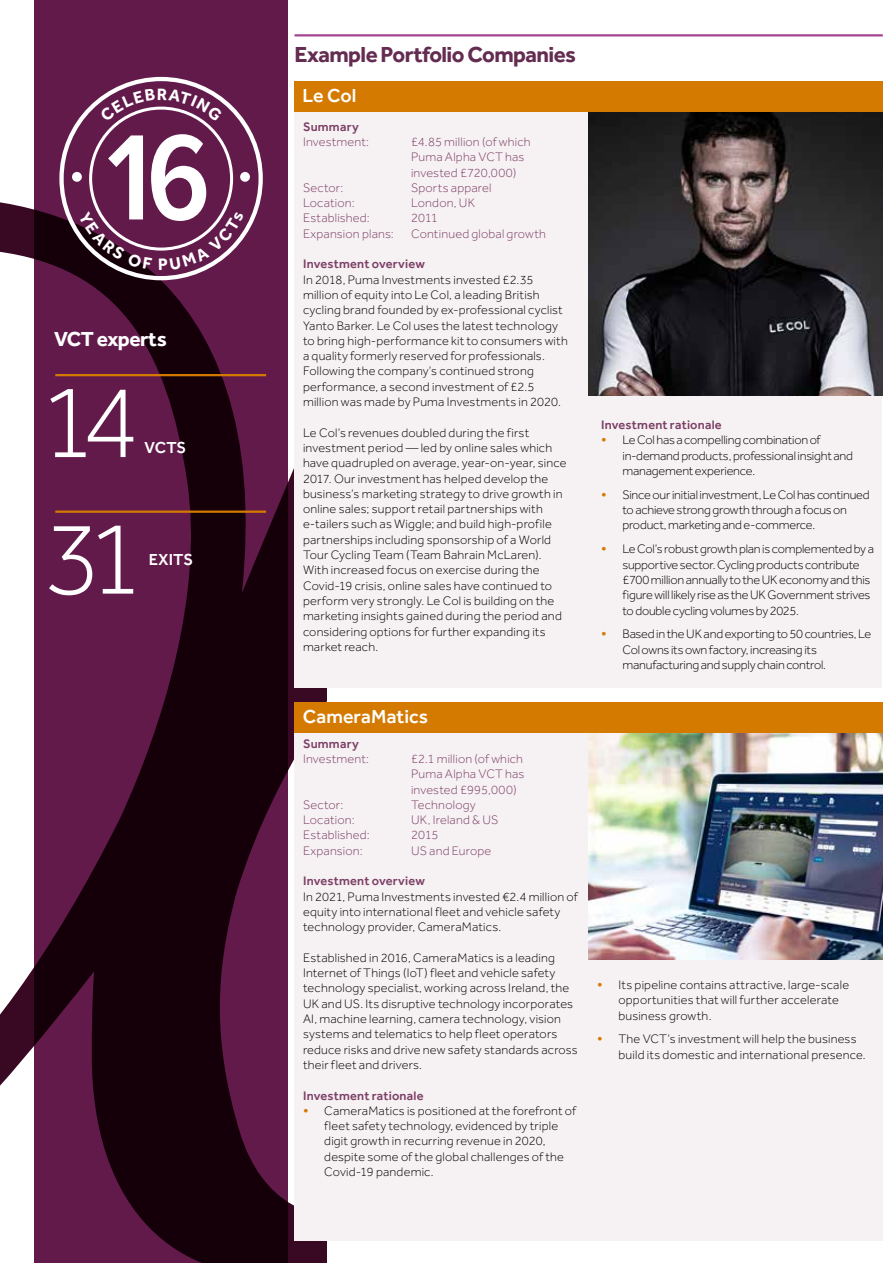
<style>
.page{position:relative;width:893px;height:1263px;background:#fff}
.page>*{position:absolute;margin:0;border:0;box-sizing:border-box;transform-origin:0 0}
.t1{font:600 126px "Proxima Nova Cond";color:#fff}
.t2{font:300 106.5px/136.5px "Effra";color:#fff}
.t3{font:700 22.5px "Effra";letter-spacing:-.025em;color:#632c50}
.t4{font:700 21px "Effra";letter-spacing:-.025em;color:#fff}
.t5{font:500 19.5px "Effra";letter-spacing:.005em;color:#fff}
.t6{font:500 16.5px "Effra";color:#fff}
.t7{font:300 12.75px/15.3px "Effra";letter-spacing:.015em;color:#000}
.t8{font:300 12.75px/15.3px "Effra";letter-spacing:-.015em;color:#000}
.t9{font:300 12.75px/15.3px "Effra";letter-spacing:.015em;color:#7b3e64}
.t10{font:500 12.75px "Effra";letter-spacing:.015em;color:#7b3e64}
.s1{font-weight:700;color:#d57a00}
</style>
<div class="page">
<svg style="left:0;top:197px;width:326px;height:1066px"></svg>
<div style="left:294px;top:108px;width:588px;height:580px;background:#f6f1f3"></div>
<img style="left:588px;top:112px;width:294px;height:283px">
<div style="left:294px;top:730px;width:589px;height:511px;background:#f6f1f3"></div>
<div style="left:294px;top:82px;width:588px;height:30px;background:#d57a00"></div>
<svg style="left:34px;top:0;width:253px;height:1263px;background:#441132"></svg>
<img style="left:589px;top:733px;width:294px;height:226px">
<hr style="left:55px;top:374px;width:211px;height:2px;background:#d57a00">
<hr style="left:55px;top:510px;width:211px;height:3px;background:#d57a00">
<hr style="left:294px;top:34px;width:589px;height:2px;background:#a34593">
<div style="left:59px;top:77px;width:204px;height:203px;border:4px solid #fff;border-radius:50%"></div>
<div style="left:72px;top:172px;width:10px;height:10px;background:#fff;border-radius:50%"></div>
<div style="left:240px;top:172px;width:10px;height:10px;background:#fff;border-radius:50%"></div>
<div style="left:294px;top:703px;width:589px;height:30px;background:#d57a00"></div>
<svg style="left:99px;top:88px;width:124px;height:34px;background:#73345f"></svg>
<svg style="left:78px;top:211px;width:74px;height:59px;background:#562846"></svg>
<svg style="left:159px;top:212px;width:85px;height:58px;background:#71305c"></svg>
<h1 class="t1" style="left:107px;top:85px;width:105px">16</h1>
<h3 class="t4" style="left:54px;top:326px;width:114px">VCT experts</h3>
<h2 class="t2" style="left:38px;top:353px;width:107px">14<br>31</h2>
<p class="t6" style="left:145px;top:438px;width:43px">VCTS</p>
<p class="t6" style="left:149px;top:550px;width:46px">EXITS</p>
<h3 class="t3" style="left:294px;top:41px;width:283px">Example Portfolio Companies</h3>
<h3 class="t5" style="left:303px;top:83px;width:55px">Le Col</h3>
<p class="t10" style="left:303px;top:119px;width:57px">Summary</p>
<p class="t9" style="left:303px;top:134px;width:68px">Investment:</p>
<p class="t9" style="left:411px;top:134px;width:121px">£4.85 million (of which<br>Puma Alpha VCT has invested £720,000)</p>
<p class="t9" style="left:303px;top:180px;width:42px">Sector:</p>
<p class="t9" style="left:411px;top:180px;width:82px">Sports apparel</p>
<p class="t9" style="left:303px;top:195px;width:53px">Location:</p>
<p class="t9" style="left:411px;top:195px;width:66px">London, UK</p>
<p class="t9" style="left:303px;top:210px;width:68px">Established:</p>
<p class="t9" style="left:411px;top:210px;width:28px">2011</p>
<p class="t9" style="left:303px;top:226px;width:92px">Expansion plans:</p>
<p class="t9" style="left:411px;top:226px;width:136px">Continued global growth</p>
<p class="t10" style="left:303px;top:256px;width:123px">Investment overview</p>
<p class="t7" style="left:303px;top:272px;width:266px">In 2018, Puma Investments invested £2.35 million of equity into Le Col, a leading British cycling brand founded by ex-professional cyclist Yanto Barker. Le Col uses the latest technology to bring high-performance kit to consumers with a quality formerly reserved for professionals.<br>Following the company’s continued strong performance, a second investment of £2.5 million was made by Puma Investments in 2020.</p>
<p class="t7" style="left:303px;top:425px;width:265px">Le Col’s revenues doubled during the first investment period — led by online sales which have quadrupled on average, year-on-year, since 2017. Our investment has helped develop the business’s marketing strategy to drive growth in online sales; support retail partnerships with e-tailers such as Wiggle; and build high-profile partnerships including sponsorship of a World Tour Cycling Team (Team Bahrain McLaren).<br>With increased focus on exercise during the Covid-19 crisis, online sales have continued to perform very strongly. Le Col is building on the marketing insights gained during the period and considering options for further expanding its market reach.</p>
<h3 class="t5" style="left:303px;top:704px;width:127px">CameraMatics</h3>
<p class="t10" style="left:303px;top:736px;width:57px">Summary</p>
<p class="t9" style="left:303px;top:751px;width:68px">Investment:</p>
<p class="t9" style="left:411px;top:751px;width:115px;text-align:justify">£2.1 million (of which Puma Alpha VCT has invested £995,000)</p>
<p class="t9" style="left:303px;top:797px;width:42px">Sector:</p>
<p class="t9" style="left:411px;top:797px;width:66px">Technology</p>
<p class="t9" style="left:303px;top:812px;width:53px">Location:</p>
<p class="t9" style="left:411px;top:812px;width:89px">UK, Ireland &amp; US</p>
<p class="t9" style="left:303px;top:827px;width:68px">Established:</p>
<p class="t9" style="left:411px;top:827px;width:29px">2015</p>
<p class="t9" style="left:303px;top:843px;width:61px">Expansion:</p>
<p class="t9" style="left:411px;top:843px;width:82px">US and Europe</p>
<p class="t10" style="left:303px;top:873px;width:123px">Investment overview</p>
<p class="t7" style="left:303px;top:889px;width:276px">In 2021, Puma Investments invested €2.4 million of equity into international fleet and vehicle safety technology provider, CameraMatics.</p>
<p class="t7" style="left:303px;top:950px;width:276px">Established in 2016, CameraMatics is a leading Internet of Things (IoT) fleet and vehicle safety technology specialist, working across Ireland, the UK and US. Its disruptive technology incorporates AI, machine learning, camera technology, vision systems and telematics to help fleet operators reduce risks and drive new safety standards across their fleet and drivers.</p>
<p class="t10" style="left:303px;top:1088px;width:122px">Investment rationale</p>
<p class="t7" style="left:324px;top:1103px;width:253px;text-indent:-21px"><span class="s1">•</span> CameraMatics is positioned at the forefront of fleet safety technology, evidenced by triple digit growth in recurring revenue in 2020, despite some of the global challenges of the Covid-19 pandemic.</p>
<p class="t10" style="left:601px;top:417px;width:122px">Investment rationale</p>
<p class="t8" style="left:622px;top:432px;width:232px;text-indent:-21px"><span class="s1">•</span> Le Col has a compelling combination of in-demand products, professional insight and management experience.</p>
<p class="t8" style="left:622px;top:487px;width:249px;text-indent:-21px"><span class="s1">•</span> Since our initial investment, Le Col has continued to achieve strong growth through a focus on product, marketing and e-commerce.</p>
<p class="t8" style="left:622px;top:541px;width:253px;text-indent:-21px"><span class="s1">•</span> Le Col’s robust growth plan is complemented by a supportive sector. Cycling products contribute £700 million annually to the UK economy and this figure will likely rise as the UK Government strives to double cycling volumes by 2025.</p>
<p class="t8" style="left:622px;top:626px;width:250px;text-indent:-21px"><span class="s1">•</span> Based in the UK and exporting to 50 countries, Le<br>Col owns its own factory, increasing its manufacturing and supply chain control.</p>
<p class="t7" style="left:618px;top:977px;width:232px;text-indent:-21px"><span class="s1">•</span> Its pipeline contains attractive, large-scale opportunities that will further accelerate business growth.</p>
<p class="t7" style="left:618px;top:1031px;width:249px;text-indent:-21px"><span class="s1">•</span> The VCT’s investment will help the business build its domestic and international presence.</p>
</div>
